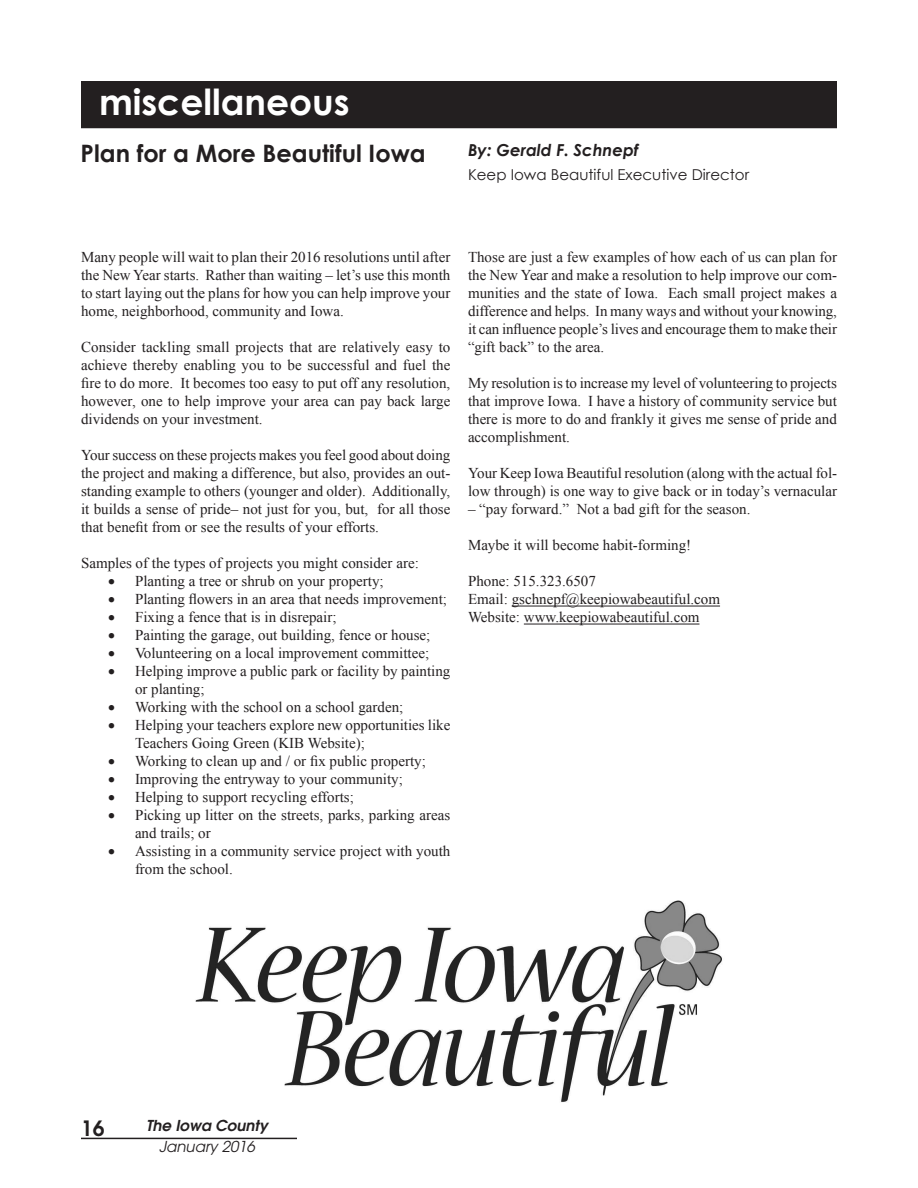
<style>
.page{position:relative;width:918px;height:1188px;background:#fff}
.page>*{position:absolute;margin:0;border:0;box-sizing:border-box;transform-origin:0 0}
.t1{font:700 36px "Century Gothic";color:#fff}
.t2{font:700 24px "Century Gothic";color:#231f20}
.t3{font:600 21px "Avant Garde";color:#231f20}
.t4{font:italic 700 16.5px "Century Gothic";color:#231f20}
.t5{font:15px/18px "Times New Roman";color:#231f20}
.t6{font:15px "Century Gothic";color:#231f20}
.t7{font:italic 600 15px "Avant Garde";color:#231f20}
.t8{font:italic 15px "Avant Garde";color:#231f20}
</style>
<div class="page">
<hr style="left:81px;top:1138px;width:216px;height:1px;background:#231f20">
<div style="left:82px;top:82px;width:754px;height:46px;background:#231f20"></div>
<div style="left:81px;top:81px;width:756px;height:47px;border:2px solid #231f20"></div>
<hr style="left:512px;top:606px;width:208px;height:1px;background:#231f20">
<hr style="left:524px;top:624px;width:175px;height:1px;background:#231f20">
<img style="left:195px;top:900px;width:527px;height:202px">
<h1 class="t1" style="left:99px;top:75px;width:252px">miscellaneous</h1>
<h2 class="t2" style="left:81px;top:135px;width:347px">Plan for a More Beautiful Iowa</h2>
<p class="t4" style="left:468px;top:138px;width:172px">By: Gerald F. Schnepf</p>
<p class="t6" style="left:468px;top:164px;width:283px">Keep Iowa Beautiful Executive Director</p>
<p class="t5" style="left:81px;top:248px;width:371px;text-align:justify">Many people will wait to plan their 2016 resolutions until after the New Year starts. Rather than waiting – let’s use this month to start laying out the plans for how you can help improve your home, neighborhood, community and Iowa.</p>
<p class="t5" style="left:81px;top:338px;width:371px;text-align:justify">Consider tackling small projects that are relatively easy to achieve thereby enabling you to be successful and fuel the fire to do more. It becomes too easy to put off any resolution, however, one to help improve your area can pay back large dividends on your investment.</p>
<p class="t5" style="left:81px;top:446px;width:371px;text-align:justify">Your success on these projects makes you feel good about doing the project and making a difference, but also, provides an out&shy;standing example to others (younger and older). Additionally, it builds a sense of pride– not just for you, but, for all those that benefit from or see the results of your efforts.</p>
<p class="t5" style="left:81px;top:554px;width:339px">Samples of the types of projects you might consider are:</p>
<p class="t5" style="left:108px;top:572px;width:277px">• Planting a tree or shrub on your property;</p>
<p class="t5" style="left:108px;top:590px;width:341px">• Planting flowers in an area that needs improvement;</p>
<p class="t5" style="left:108px;top:608px;width:230px">• Fixing a fence that is in disrepair;</p>
<p class="t5" style="left:108px;top:626px;width:324px">• Painting the garage, out building, fence or house;</p>
<p class="t5" style="left:108px;top:644px;width:323px">• Volunteering on a local improvement committee;</p>
<p class="t5" style="left:135px;top:662px;width:317px;text-indent:-27px">• Helping improve a public park or facility by painting or planting;</p>
<p class="t5" style="left:108px;top:698px;width:297px">• Working with the school on a school garden;</p>
<p class="t5" style="left:135px;top:716px;width:317px;text-indent:-27px">• Helping your teachers explore new opportunities like<br>Teachers Going Green (KIB Website);</p>
<p class="t5" style="left:108px;top:752px;width:319px">• Working to clean up and / or fix public property;</p>
<p class="t5" style="left:108px;top:770px;width:296px">• Improving the entryway to your community;</p>
<p class="t5" style="left:108px;top:788px;width:247px">• Helping to support recycling efforts;</p>
<p class="t5" style="left:135px;top:806px;width:317px;text-indent:-27px">• Picking up litter on the streets, parks, parking areas and trails; or</p>
<p class="t5" style="left:135px;top:842px;width:317px;text-indent:-27px">• Assisting in a community service project with youth from the school.</p>
<p class="t5" style="left:468px;top:248px;width:371px;text-align:justify">Those are just a few examples of how each of us can plan for the New Year and make a resolution to help improve our com&shy;munities and the state of Iowa. Each small project makes a difference and helps. In many ways and without your knowing, it can influence people’s lives and encourage them to make their “gift back” to the area.</p>
<p class="t5" style="left:468px;top:374px;width:370px;text-align:justify">My resolution is to increase my level of volunteering to projects that improve Iowa. I have a history of community service but there is more to do and frankly it gives me sense of pride and accomplishment.</p>
<p class="t5" style="left:468px;top:464px;width:371px">Your Keep Iowa Beautiful resolution (along with the actual fol&shy;low through) is one way to give back or in today’s vernacular</p>
<p class="t5" style="left:468px;top:500px;width:284px">– “pay forward.” Not a bad gift for the season.</p>
<p class="t5" style="left:468px;top:536px;width:225px">Maybe it will become habit-forming!</p>
<p class="t5" style="left:468px;top:572px;width:254px">Phone: 515.323.6507<br>Email: gschnepf@keepiowabeautiful.com<br>Website: www.keepiowabeautiful.com</p>
<h3 class="t3" style="left:81px;top:1114px;width:25px">16</h3>
<p class="t7" style="left:146px;top:1116px;width:123px">The Iowa County</p>
<p class="t8" style="left:159px;top:1138px;width:97px">January 2016</p>
</div>
